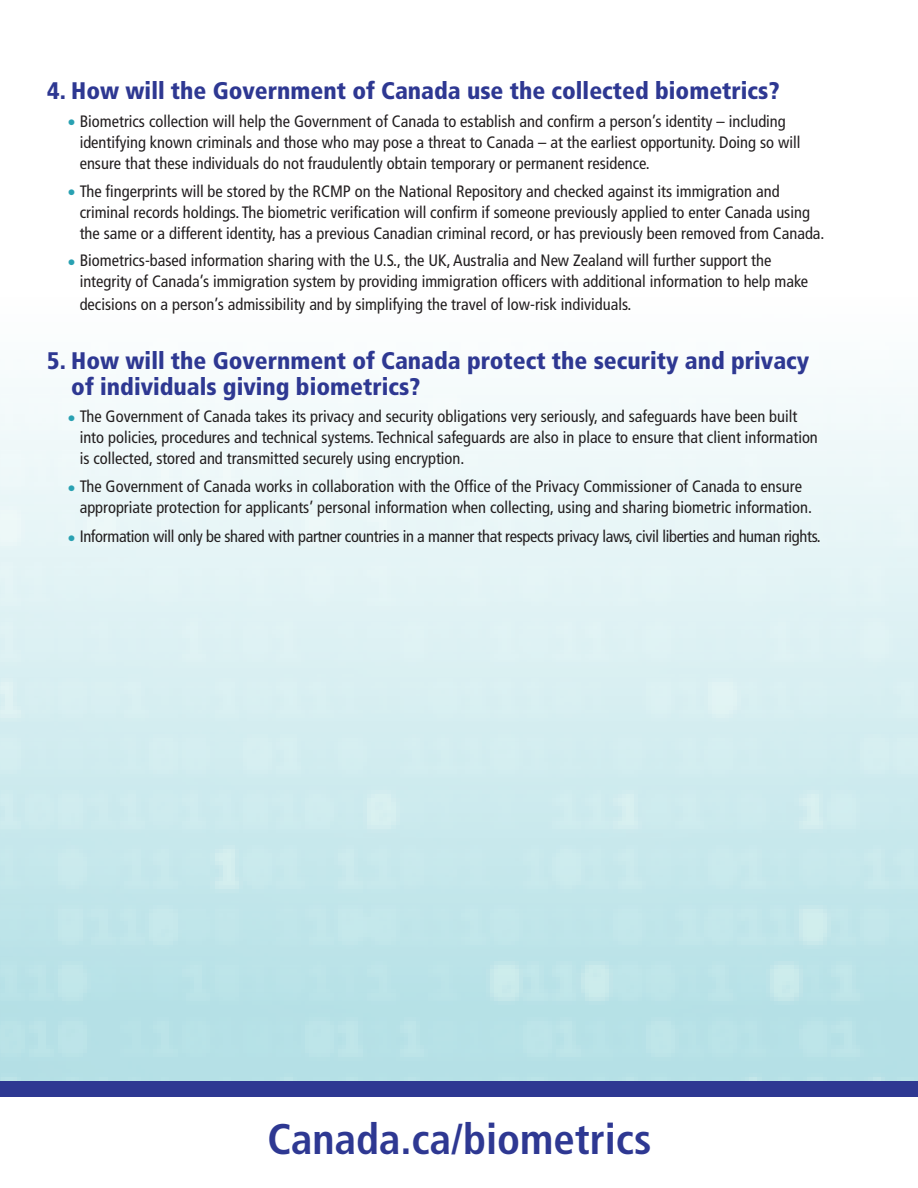
<style>
.page{position:relative;width:918px;height:1188px;background:#fff}
.page>*{position:absolute;margin:0;border:0;box-sizing:border-box;transform-origin:0 0}
.t1{font:700 condensed 42.75px "Frutiger";color:#2e3892}
.SUB1{font:900 condensed 24px/25.5px "Frutiger";color:#2e3892}
.Bullet{font:condensed 16.5px/21px "Frutiger";color:#231f20}
.Bullet-2{font:condensed 16.5px "Frutiger";letter-spacing:-.02em;color:#231f20}
.s1{color:#29a1b2}
</style>
<div class="page">
<div style="left:0;top:1081px;width:918px;height:16px;background:#2e3892"></div>
<div style="left:0;top:0;width:918px;height:1081px;background:linear-gradient(to bottom,#fff,#b8e2e7)"></div>
<p class="SUB1" style="left:47px;top:78px;width:734px">4. How will the Government of Canada use the collected biometrics?</p>
<p class="Bullet" style="left:80px;top:111px;width:722px;text-indent:-12px"><span class="s1">•</span> Biometrics collection will help the Government of Canada to establish and confirm a person’s identity – including identifying known criminals and those who may pose a threat to Canada – at the earliest opportunity. Doing so will ensure that these individuals do not fraudulently obtain temporary or permanent residence.</p>
<p class="Bullet" style="left:80px;top:180px;width:746px;text-indent:-12px"><span class="s1">•</span> The fingerprints will be stored by the RCMP on the National Repository and checked against its immigration and criminal records holdings. The biometric verification will confirm if someone previously applied to enter Canada using the same or a different identity, has a previous Canadian criminal record, or has previously been removed from Canada.</p>
<p class="Bullet" style="left:80px;top:250px;width:730px;text-indent:-12px"><span class="s1">•</span> Biometrics-based information sharing with the U.S., the UK, Australia and New Zealand will further support the integrity of Canada’s immigration system by providing immigration officers with additional information to help make</p>
<p class="Bullet" style="left:80px;top:294px;width:553px">decisions on a person’s admissibility and by simplifying the travel of low-risk individuals.</p>
<p class="SUB1" style="left:71px;top:348px;width:740px;text-indent:-24px">5. How will the Government of Canada protect the security and privacy of individuals giving biometrics?</p>
<p class="Bullet" style="left:80px;top:406px;width:740px;text-indent:-12px"><span class="s1">•</span> The Government of Canada takes its privacy and security obligations very seriously, and safeguards have been built into policies, procedures and technical systems. Technical safeguards are also in place to ensure that client information is collected, stored and transmitted securely using encryption.</p>
<p class="Bullet" style="left:80px;top:476px;width:734px;text-indent:-12px"><span class="s1">•</span> The Government of Canada works in collaboration with the Office of the Privacy Commissioner of Canada to ensure appropriate protection for applicants’ personal information when collecting, using and sharing biometric information.</p>
<p class="Bullet-2" style="left:68px;top:527px;width:755px"><span class="s1">•</span> Information will only be shared with partner countries in a manner that respects privacy laws, civil liberties and human rights.</p>
<h1 class="t1" style="left:267px;top:1114px;width:386px">Canada.ca/biometrics</h1>
</div>
